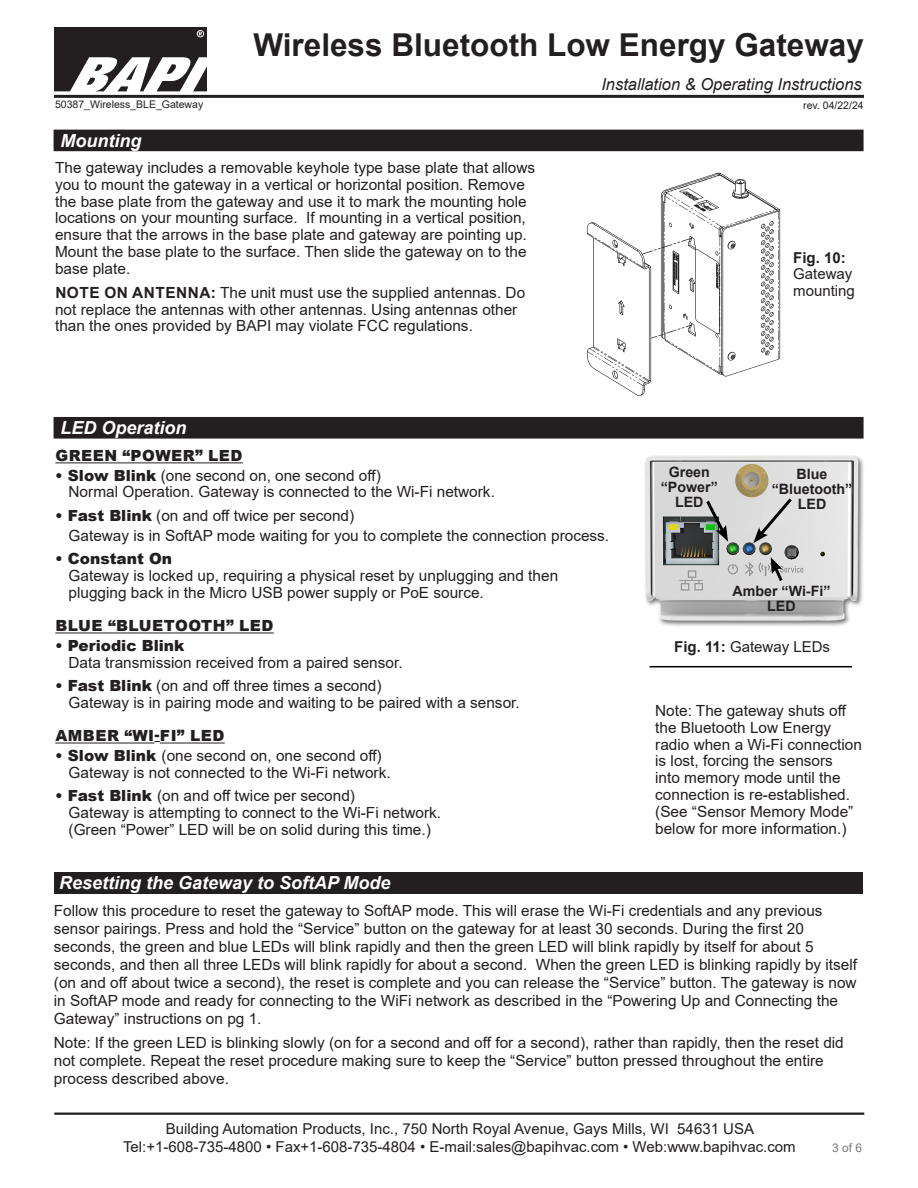
<style>
.page{position:relative;width:918px;height:1188px;background:#fff}
.page>*{position:absolute;margin:0;border:0;box-sizing:border-box;transform-origin:0 0}
.t1{font:700 31.5px "Arial";color:#231f20}
.Datasheet_Section_Title{font:italic 700 18px "Arial";color:#fff}
.t2{font:italic 16.5px "Arial";color:#231f20}
.t3{font:15.3px/16.8px "Arial";color:#231f20}
.t4{font:900 15.3px "Arial";letter-spacing:.035em;color:#231f20}
.t5{font:900 15.3px "Arial";color:#231f20}
.t6{font:15px/16.5px "Arial";color:#231f20;text-align:center}
.t7{font:700 14.25px/15px "Arial";color:#231f20;text-align:center}
.t8{font:12px "Arial";color:#787a7d}
.t9{font:10.5px "Arial";color:#231f20}
.s1{font-weight:700}
.s2{font-weight:900}
</style>
<div class="page">
<hr style="left:54px;top:1113px;width:810px;height:2px;background:#231f20">
<img style="left:54px;top:27px;width:152px;height:64px">
<hr style="left:54px;top:95px;width:810px;height:3px;background:#231f20">
<div style="left:54px;top:130px;width:809px;height:20px;background:#231f20"></div>
<div style="left:54px;top:130px;width:810px;height:21px;border:2px solid #231f20"></div>
<img style="left:586px;top:172px;width:195px;height:224px">
<hr style="left:55px;top:462px;width:188px;height:1px;background:#231f20">
<hr style="left:55px;top:633px;width:219px;height:1px;background:#231f20">
<hr style="left:55px;top:743px;width:100px;height:1px;background:#231f20">
<hr style="left:160px;top:743px;width:65px;height:1px;background:#231f20">
<img style="left:644px;top:455px;width:220px;height:171px">
<svg style="left:704px;top:497px;width:24px;height:45px"></svg>
<svg style="left:753px;top:495px;width:42px;height:48px"></svg>
<svg style="left:771px;top:557px;width:14px;height:27px"></svg>
<div style="left:54px;top:418px;width:809px;height:20px;background:#231f20"></div>
<div style="left:54px;top:417px;width:810px;height:22px;border:2px solid #231f20"></div>
<hr style="left:649px;top:666px;width:203px;height:1px;background:#000">
<div style="left:54px;top:873px;width:809px;height:21px;background:#231f20"></div>
<h1 class="t1" style="left:253px;top:23px;width:612px">Wireless Bluetooth Low Energy Gateway</h1>
<p class="t2" style="left:601px;top:73px;width:262px">Installation &amp; Operating Instructions</p>
<p class="t9" style="left:55px;top:97px;width:150px">50387_Wireless_BLE_Gateway</p>
<p class="t9" style="left:803px;top:98px;width:62px">rev. 04/22/24</p>
<p class="Datasheet_Section_Title" style="left:60px;top:129px;width:82px">Mounting</p>
<p class="t3" style="left:55px;top:159px;width:482px">The gateway includes a removable keyhole type base plate that allows you to mount the gateway in a vertical or horizontal position. Remove the base plate from the gateway and use it to mark the mounting hole locations on your mounting surface. If mounting in a vertical position, ensure that the arrows in the base plate and gateway are pointing up.<br>Mount the base plate to the surface. Then slide the gateway on to the base plate.</p>
<p class="t3" style="left:55px;top:284px;width:472px"><span class="s1">NOTE ON ANTENNA:</span> The unit must use the supplied antennas. Do not replace the antennas with other antennas. Using antennas other than the ones provided by BAPI may violate FCC regulations.</p>
<p class="Datasheet_Section_Title" style="left:60px;top:416px;width:128px">LED Operation</p>
<p class="t4" style="left:55px;top:444px;width:189px">GREEN “POWER” LED</p>
<p class="t3" style="left:55px;top:467px;width:327px"><span class="s2">• Slow Blink</span> (one second on, one second off)</p>
<p class="t3" style="left:69px;top:484px;width:428px">Normal Operation. Gateway is connected to the Wi-Fi network.</p>
<p class="t3" style="left:55px;top:507px;width:301px"><span class="s2">• Fast Blink</span> (on and off twice per second)</p>
<p class="t3" style="left:69px;top:527px;width:542px">Gateway is in SoftAP mode waiting for you to complete the connection process.</p>
<p class="t5" style="left:55px;top:548px;width:119px">• Constant On</p>
<p class="t3" style="left:69px;top:567px;width:491px">Gateway is locked up, requiring a physical reset by unplugging and then plugging back in the Micro USB power supply or PoE source.</p>
<p class="t4" style="left:55px;top:614px;width:220px">BLUE “BLUETOOTH” LED</p>
<p class="t5" style="left:55px;top:634px;width:131px">• Periodic Blink</p>
<p class="t3" style="left:69px;top:654px;width:336px">Data transmission received from a paired sensor.</p>
<p class="t3" style="left:55px;top:677px;width:328px"><span class="s2">• Fast Blink</span> (on and off three times a second)</p>
<p class="t3" style="left:69px;top:694px;width:453px">Gateway is in pairing mode and waiting to be paired with a sensor.</p>
<p class="t4" style="left:55px;top:725px;width:171px">AMBER “WI-FI” LED</p>
<p class="t3" style="left:55px;top:747px;width:328px"><span class="s2">• Slow Blink</span> (one second on, one second off)</p>
<p class="t3" style="left:69px;top:764px;width:324px">Gateway is not connected to the Wi-Fi network.</p>
<p class="t3" style="left:55px;top:787px;width:302px"><span class="s2">• Fast Blink</span> (on and off twice per second)</p>
<p class="t3" style="left:69px;top:804px;width:374px">Gateway is attempting to connect to the Wi-Fi network. (Green “Power” LED will be on solid during this time.)</p>
<p class="t6" style="left:793px;top:249px;width:63px;text-align:left"><span class="s1">Fig. 10:<br></span>Gateway mounting</p>
<p class="t7" style="left:661px;top:465px;width:59px">Green “Power”</p>
<p class="t7" style="left:675px;top:495px;width:30px">LED</p>
<p class="t7" style="left:772px;top:466px;width:82px">Blue “Bluetooth”</p>
<p class="t7" style="left:798px;top:496px;width:30px">LED</p>
<p class="t7" style="left:732px;top:583px;width:100px">Amber “Wi-Fi”</p>
<p class="t7" style="left:767px;top:598px;width:30px">LED</p>
<p class="t6" style="left:674px;top:638px;width:157px"><span class="s1">Fig. 11:</span> Gateway LEDs</p>
<p class="t3" style="left:655px;top:702px;width:208px">Note: The gateway shuts off the Bluetooth Low Energy radio when a Wi-Fi connection is lost, forcing the sensors<br>into memory mode until the connection is re-established. (See “Sensor Memory Mode” below for more information.)</p>
<p class="Datasheet_Section_Title" style="left:59px;top:871px;width:333px">Resetting the Gateway to SoftAP Mode</p>
<p class="t3" style="left:54px;top:901px;width:805px;line-height:18px">Follow this procedure to reset the gateway to SoftAP mode. This will erase the Wi-Fi credentials and any previous sensor pairings. Press and hold the “Service” button on the gateway for at least 30 seconds. During the first 20 seconds, the green and blue LEDs will blink rapidly and then the green LED will blink rapidly by itself for about 5 seconds, and then all three LEDs will blink rapidly for about a second. When the green LED is blinking rapidly by itself (on and off about twice a second), the reset is complete and you can release the “Service” button. The gateway is now in SoftAP mode and ready for connecting to the WiFi network as described in the “Powering Up and Connecting the Gateway” instructions on pg 1.</p>
<p class="t3" style="left:54px;top:1034px;width:791px;line-height:18px">Note: If the green LED is blinking slowly (on for a second and off for a second), rather than rapidly, then the reset did not complete. Repeat the reset procedure making sure to keep the “Service” button pressed throughout the entire process described above.</p>
<p class="t6" style="left:123px;top:1119px;width:674px;line-height:18px">Building Automation Products, Inc., 750 North Royal Avenue, Gays Mills, WI 54631 USA<br>Tel:+1-608-735-4800 • Fax+1-608-735-4804 • E-mail:sales@bapihvac.com • Web:www.bapihvac.com</p>
<p class="t8" style="left:832px;top:1139px;width:32px">3 of 6</p>
</div>
